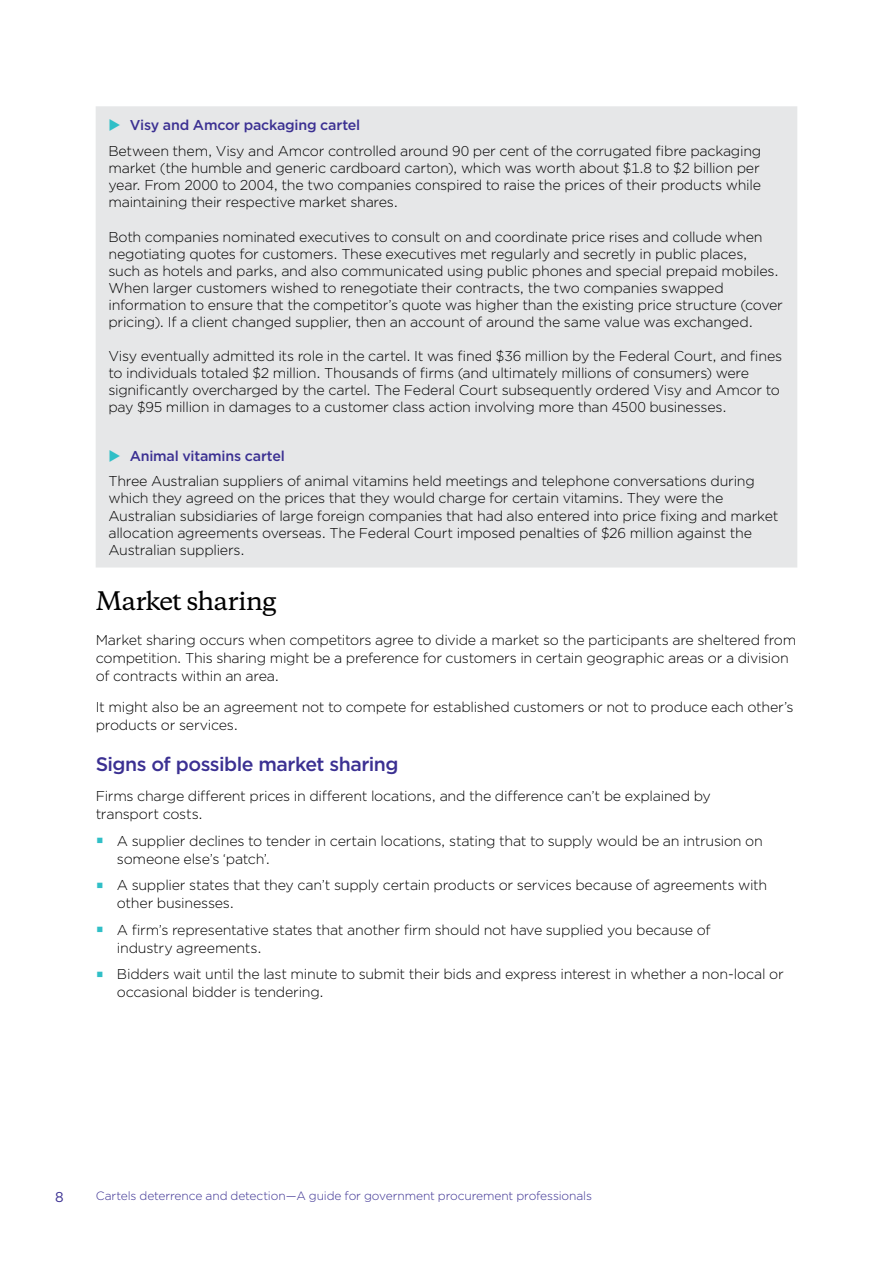
<style>
.page{position:relative;width:893px;height:1263px;background:#fff}
.page>*{position:absolute;margin:0;border:0;box-sizing:border-box;transform-origin:0 0}
.t1{font:500 24px "Copernicus";letter-spacing:-.035em;color:#000}
.t2{font:500 19.5px "Gotham";letter-spacing:-.025em;color:#3b3092}
.t3{font:300 14.25px/17.1px "Gotham";letter-spacing:-.02em;color:#000}
.t4{font:14.25px "Gotham";color:#3b3092}
.t5{font:300 12px "Gotham";letter-spacing:-.01em;color:#3b3092}
.s1{color:#30bfc7}
.s2{font-weight:500;color:#3b3092}
</style>
<div class="page">
<div style="left:96px;top:106px;width:701px;height:461px;background:#e6e7e8"></div>
<p class="t3" style="left:108px;top:112px;width:654px;line-height:25.7px"><span class="s1">◆</span> <span class="s2">Visy and Amcor packaging cartel<br></span>Between them, Visy and Amcor controlled around 90 per cent of the corrugated fibre packaging</p>
<p class="t3" style="left:108px;top:159px;width:654px;text-align:justify">market (the humble and generic cardboard carton), which was worth about $1.8 to $2 billion per year. From 2000 to 2004, the two companies conspired to raise the prices of their products while maintaining their respective market shares.</p>
<p class="t3" style="left:108px;top:228px;width:676px">Both companies nominated executives to consult on and coordinate price rises and collude when negotiating quotes for customers. These executives met regularly and secretly in public places,<br>such as hotels and parks, and also communicated using public phones and special prepaid mobiles.<br>When larger customers wished to renegotiate their contracts, the two companies swapped information to ensure that the competitor’s quote was higher than the existing price structure (cover pricing). If a client changed supplier, then an account of around the same value was exchanged.</p>
<p class="t3" style="left:108px;top:347px;width:675px">Visy eventually admitted its role in the cartel. It was fined $36 million by the Federal Court, and fines to individuals totaled $2 million. Thousands of firms (and ultimately millions of consumers) were significantly overcharged by the cartel. The Federal Court subsequently ordered Visy and Amcor to pay $95 million in damages to a customer class action involving more than 4500 businesses.</p>
<p class="t3" style="left:108px;top:442px;width:648px;line-height:25.7px"><span class="s1">◆</span> <span class="s2">Animal vitamins cartel<br></span>Three Australian suppliers of animal vitamins held meetings and telephone conversations during</p>
<p class="t3" style="left:108px;top:489px;width:671px">which they agreed on the prices that they would charge for certain vitamins. They were the Australian subsidiaries of large foreign companies that had also entered into price fixing and market allocation agreements overseas. The Federal Court imposed penalties of $26 million against the Australian suppliers.</p>
<h1 class="t1" style="left:96px;top:580px;width:182px">Market sharing</h1>
<p class="t3" style="left:96px;top:630px;width:702px;line-height:18px">Market sharing occurs when competitors agree to divide a market so the participants are sheltered from competition. This sharing might be a preference for customers in certain geographic areas or a division of contracts within an area.</p>
<p class="t3" style="left:96px;top:697px;width:699px;line-height:18px">It might also be an agreement not to compete for established customers or not to produce each other’s products or services.</p>
<h2 class="t2" style="left:96px;top:751px;width:304px">Signs of possible market sharing</h2>
<p class="t3" style="left:96px;top:787px;width:617px;line-height:18px">Firms charge different prices in different locations, and the difference can’t be explained by transport costs.</p>
<p class="t3" style="left:117px;top:831px;width:647px;line-height:18px">A supplier declines to tender in certain locations, stating that to supply would be an intrusion on someone else’s ‘patch’.</p>
<p class="t3" style="left:117px;top:876px;width:652px;line-height:18px">A supplier states that they can’t supply certain products or services because of agreements with other businesses.</p>
<p class="t3" style="left:117px;top:920px;width:595px;line-height:18px">A firm’s representative states that another firm should not have supplied you because of industry agreements.</p>
<p class="t3" style="left:117px;top:965px;width:668px;line-height:18px">Bidders wait until the last minute to submit their bids and express interest in whether a non-local or occasional bidder is tendering.</p>
<p class="t4" style="left:55px;top:1188px;width:10px">8</p>
<p class="t5" style="left:96px;top:1188px;width:498px">Cartels deterrence and detection—A guide for government procurement professionals</p>
</div>
